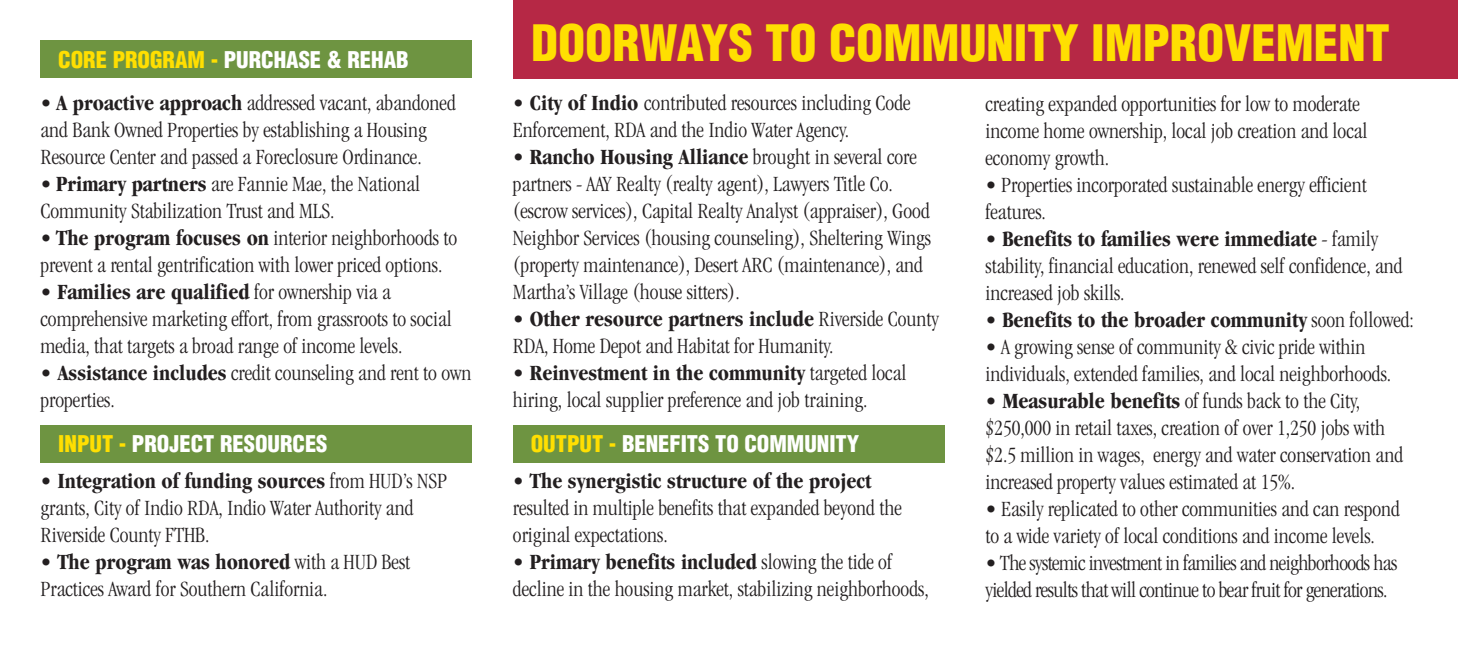
<style>
.page{position:relative;width:1458px;height:648px;background:#fff}
.page>*{position:absolute;margin:0;border:0;box-sizing:border-box;transform-origin:0 0}
.t1{font:900 condensed 49.05px "Helvetica";color:#ffdf01}
.t2{font:300 condensed 22.5px/27px "Garamond";color:#231f20}
.t3{font:300 condensed 22.5px/27px "Garamond";letter-spacing:-.025em;color:#231f20}
.t4{font:700 condensed 22.5px "Garamond";color:#231f20}
.t5{font:900 condensed 22.5px "Helvetica";color:#fff}
.s1{color:#ffdf01}
.s2{font-weight:700}
.s3{font-weight:300}
</style>
<div class="page">
<div style="left:513px;top:0;width:945px;height:79px;background:#b62845"></div>
<div style="left:40px;top:40px;width:432px;height:38px;background:#6e9441"></div>
<div style="left:40px;top:425px;width:432px;height:38px;background:#6e9441"></div>
<div style="left:513px;top:425px;width:432px;height:38px;background:#6e9441"></div>
<p class="t5" style="left:58px;top:47px;width:352px"><span class="s1">CORE PROGRAM -</span> PURCHASE &amp; REHAB</p>
<h1 class="t1" style="left:531px;top:16px;width:860px">DOORWAYS TO COMMUNITY IMPROVEMENT</h1>
<p class="t2" style="left:40px;top:91px;width:417px">• <span class="s2">A proactive approach</span> addressed vacant, abandoned and Bank Owned Properties by establishing a Housing<br>Resource Center and passed a Foreclosure Ordinance.</p>
<p class="t2" style="left:40px;top:172px;width:381px">• <span class="s2">Primary partners</span> are Fannie Mae, the National<br>Community Stabilization Trust and MLS.</p>
<p class="t2" style="left:41px;top:226px;width:418px">• <span class="s2">The program focuses on</span> interior neighborhoods to prevent a rental gentrification with lower priced options.</p>
<p class="t2" style="left:40px;top:280px;width:413px">• <span class="s2">Families are qualified</span> for ownership via a comprehensive marketing effort, from grassroots to social media, that targets a broad range of income levels.</p>
<p class="t2" style="left:40px;top:361px;width:432px"><span class="s2">• Assistance includes</span> credit counseling and rent to own properties.</p>
<p class="t5" style="left:58px;top:431px;width:271px"><span class="s1">INPUT -</span> PROJECT RESOURCES</p>
<p class="t2" style="left:40px;top:469px;width:408px"><span class="s2">• Integration of funding sources</span> from HUD’s NSP grants, City of Indio RDA, Indio Water Authority and<br>Riverside County FTHB.</p>
<p class="t2" style="left:40px;top:550px;width:371px"><span class="s2">• The program was honored</span> with a HUD Best<br>Practices Award for Southern California.</p>
<p class="t2" style="left:513px;top:91px;width:399px"><span class="s2">• City of Indio</span> contributed resources including Code<br>Enforcement, RDA and the Indio Water Agency.</p>
<p class="t2" style="left:513px;top:145px;width:420px"><span class="s2">• Rancho Housing Alliance</span> brought in several core partners - AAY Realty (realty agent), Lawyers Title Co. (escrow services), Capital Realty Analyst (appraiser), Good Neighbor Services (housing counseling), Sheltering Wings (property maintenance), Desert ARC (maintenance), and Martha’s Village (house sitters).</p>
<p class="t2" style="left:513px;top:307px;width:427px"><span class="s2">• Other resource partners include</span> Riverside County<br>RDA, Home Depot and Habitat for Humanity.</p>
<p class="t2" style="left:513px;top:361px;width:395px"><span class="s2">• Reinvestment in the community</span> targeted local hiring, local supplier preference and job training.</p>
<p class="t5" style="left:531px;top:431px;width:330px"><span class="s1">OUTPUT -</span> BENEFITS TO COMMUNITY</p>
<p class="t4" style="left:513px;top:472px;width:360px">• The synergistic structure of the project</p>
<p class="t2" style="left:513px;top:496px;width:390px">resulted in multiple benefits that expanded beyond the original expectations.</p>
<p class="t2" style="left:513px;top:550px;width:417px"><span class="s2">• Primary benefits included</span> slowing the tide of decline in the housing market, stabilizing neighborhoods,</p>
<p class="t2" style="left:985px;top:92px;width:384px">creating expanded opportunities for low to moderate income home ownership, local job creation and local economy growth.</p>
<p class="t2" style="left:985px;top:173px;width:383px">• Properties incorporated sustainable energy efficient features.</p>
<p class="t2" style="left:985px;top:227px;width:419px"><span class="s2">• Benefits to families were immediate</span> - family stability, financial education, renewed self confidence, and increased job skills.</p>
<p class="t4" style="left:985px;top:311px;width:430px">• Benefits to the broader community <span class="s3">soon followed:</span></p>
<p class="t2" style="left:985px;top:335px;width:407px">• A growing sense of community &amp; civic pride within individuals, extended families, and local neighborhoods.</p>
<p class="t2" style="left:985px;top:389px;width:419px"><span class="s2">• Measurable benefits</span> of funds back to the City, $250,000 in retail taxes, creation of over 1,250 jobs with $2.5 million in wages, energy and water conservation and increased property values estimated at 15%.</p>
<p class="t2" style="left:985px;top:497px;width:416px">• Easily replicated to other communities and can respond to a wide variety of local conditions and income levels.</p>
<p class="t3" style="left:985px;top:551px;width:413px">• The systemic investment in families and neighborhoods has yielded results that will continue to bear fruit for generations.</p>
</div>
